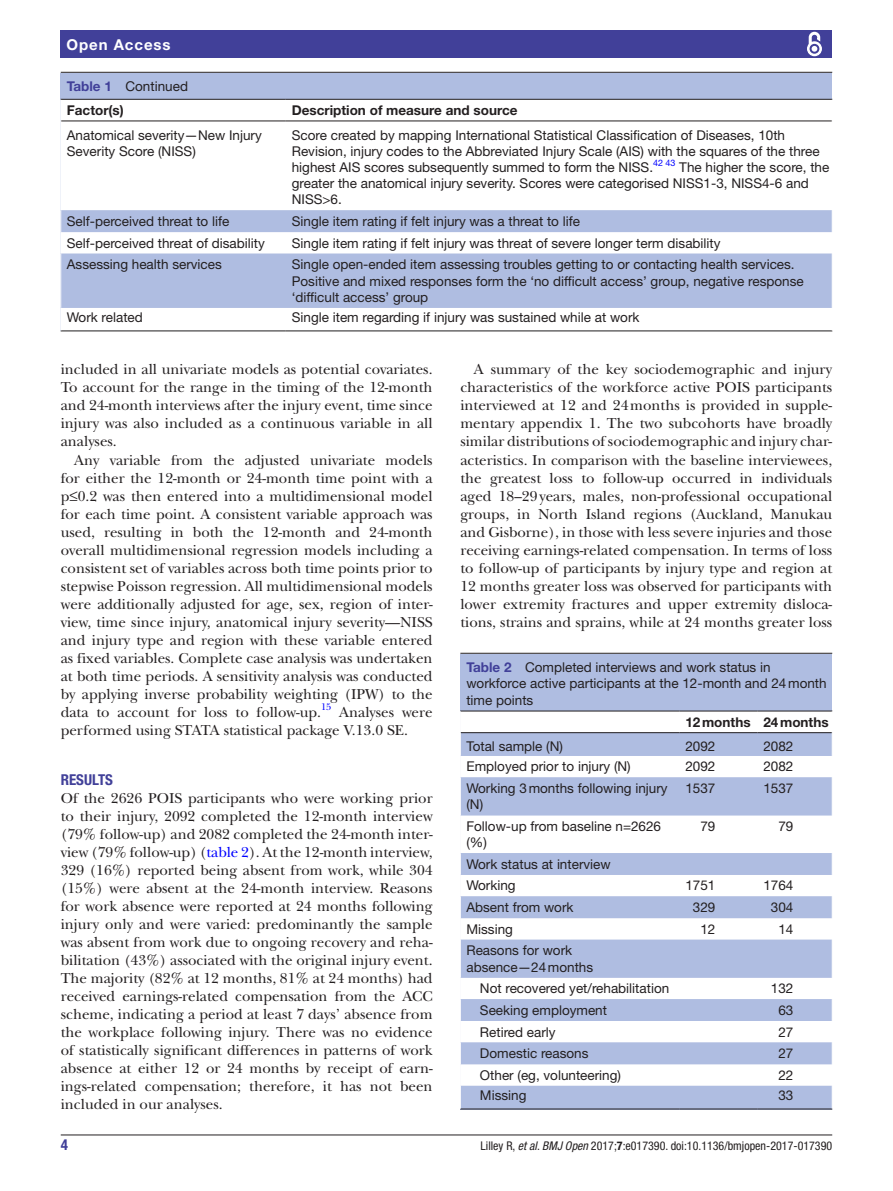
<style>
.page{position:relative;width:893px;height:1191px;background:#fff}
.page>*{position:absolute;margin:0;border:0;box-sizing:border-box;transform-origin:0 0}
.t1{font:15px/18px "New Baskerville";color:#231f20;text-align:justify}
.t2{font:700 15px "Helvetica Neue LT Std";letter-spacing:.065em;color:#fff}
.t3{font:700 condensed 15px "Helvetica Neue LT Std";color:#414099}
.t4{font:13.5px/16.2px "Helvetica Neue LT Std";color:#231f20}
.t5{font:700 13.5px "Helvetica Neue LT Std";color:#231f20}
.t6{font:condensed 12px "Helvetica Neue LT Std";color:#231f20}
.t7{font:9.9px "New Baskerville";color:#00f}
.s1{font-weight:700;color:#414099}
.s2{color:#00f}
.s3{font-style:italic}
.s4{font-weight:700}
</style>
<div class="page">
<hr style="left:61px;top:1134px;width:771px;height:1px;background:#231f20">
<div style="left:61px;top:31px;width:771px;height:27px;background:#414099"></div>
<svg style="left:807px;top:31px;width:15px;height:26px"></svg>
<div style="left:61px;top:91px;width:771px;height:240px;background:#afbde1"></div>
<div style="left:61px;top:100px;width:771px;height:230px;background:#fff"></div>
<svg style="left:61px;top:210px;width:771px;height:98px"></svg>
<hr style="left:61px;top:99px;width:225px;height:1px;background:#231f20">
<hr style="left:61px;top:121px;width:225px;height:1px;background:#231f20">
<hr style="left:286px;top:99px;width:546px;height:1px;background:#231f20">
<hr style="left:286px;top:121px;width:546px;height:1px;background:#231f20">
<hr style="left:61px;top:330px;width:225px;height:1px;background:#231f20">
<hr style="left:286px;top:330px;width:546px;height:1px;background:#231f20">
<svg style="left:60px;top:100px;width:1px;height:21px"></svg>
<svg style="left:60px;top:210px;width:1px;height:44px"></svg>
<svg style="left:60px;top:308px;width:1px;height:22px"></svg>
<div style="left:61px;top:73px;width:771px;height:18px;background:#afbde1"></div>
<hr style="left:61px;top:72px;width:771px;height:1px;background:#231f20">
<div style="left:460px;top:654px;width:372px;height:455px;background:#afbde1"></div>
<hr style="left:460px;top:653px;width:372px;height:1px;background:#231f20">
<div style="left:461px;top:711px;width:371px;height:21px;background:#fff"></div>
<svg style="left:461px;top:733px;width:371px;height:375px"></svg>
<hr style="left:460px;top:710px;width:219px;height:1px;background:#231f20">
<hr style="left:460px;top:732px;width:219px;height:1px;background:#231f20">
<hr style="left:679px;top:710px;width:78px;height:1px;background:#231f20">
<hr style="left:679px;top:732px;width:78px;height:1px;background:#231f20">
<hr style="left:757px;top:710px;width:75px;height:1px;background:#231f20">
<hr style="left:757px;top:732px;width:75px;height:1px;background:#231f20">
<hr style="left:460px;top:1108px;width:219px;height:1px;background:#231f20">
<hr style="left:679px;top:1108px;width:78px;height:1px;background:#231f20">
<hr style="left:757px;top:1108px;width:75px;height:1px;background:#231f20">
<svg style="left:460px;top:711px;width:1px;height:66px"></svg>
<hr style="left:460px;top:777px;width:1px;height:38px;background:#fff">
<hr style="left:460px;top:815px;width:1px;height:38px;background:#fff">
<svg style="left:460px;top:853px;width:1px;height:86px"></svg>
<hr style="left:460px;top:939px;width:1px;height:38px;background:#fff">
<svg style="left:460px;top:977px;width:1px;height:131px"></svg>
<p class="t2" style="left:66px;top:35px;width:106px">Open Access</p>
<p class="t4" style="left:67px;top:78px;width:123px"><span class="s1">Table 1</span> Continued</p>
<p class="t5" style="left:67px;top:102px;width:58px">Factor(s)</p>
<p class="t5" style="left:292px;top:102px;width:227px">Description of measure and source</p>
<p class="t4" style="left:67px;top:126px;width:196px">Anatomical severity—New Injury<br>Severity Score (NISS)</p>
<p class="t4" style="left:292px;top:126px;width:539px">Score created by mapping International Statistical Classification of Diseases, 10th Revision, injury codes to the Abbreviated Injury Scale (AIS) with the squares of the three highest AIS scores subsequently summed to form the NISS.<sup>42</sup> <sup>43</sup> The higher the score, the greater the anatomical injury severity. Scores were categorised NISS1-3, NISS4-6 and NISS&gt;6.</p>
<p class="t4" style="left:67px;top:213px;width:164px">Self-perceived threat to life</p>
<p class="t4" style="left:292px;top:213px;width:290px">Single item rating if felt injury was a threat to life</p>
<p class="t4" style="left:67px;top:235px;width:200px">Self-perceived threat of disability</p>
<p class="t4" style="left:292px;top:235px;width:430px">Single item rating if felt injury was threat of severe longer term disability</p>
<p class="t4" style="left:67px;top:256px;width:157px">Assessing health services</p>
<p class="t4" style="left:292px;top:256px;width:513px">Single open-ended item assessing troubles getting to or contacting health services.<br>Positive and mixed responses form the ‘no difficult access’ group, negative response ‘difficult access’ group</p>
<p class="t4" style="left:67px;top:309px;width:77px">Work related</p>
<p class="t4" style="left:292px;top:309px;width:349px">Single item regarding if injury was sustained while at work</p>
<p class="t1" style="left:61px;top:361px;width:373px">included in all univariate models as potential covariates.<br>To account for the range in the timing of the 12-month and 24-month interviews after the injury event, time since injury was also included as a continuous variable in all analyses.</p>
<p class="t1" style="left:61px;top:451px;width:373px;text-indent:14px">Any variable from the adjusted univariate models for either the 12-month or 24-month time point with a p≤0.2 was then entered into a multidimensional model for each time point. A consistent variable approach was used, resulting in both the 12-month and 24-month overall multidimensional regression models including a consistent set of variables across both time points prior to stepwise Poisson regression. All multidimensional models were additionally adjusted for age, sex, region of inter&shy;view, time since injury, anatomical injury severity—NISS and injury type and region with these variable entered as fixed variables. Complete case analysis was undertaken at both time periods. A sensitivity analysis was conducted by applying inverse probability weighting (IPW) to the data to account for loss to follow-up.</p>
<p class="t7" style="left:321px;top:701px;width:12px">15</p>
<p class="t1" style="left:61px;top:703px;width:373px;text-indent:278px">Analyses were performed using STATA statistical package V.13.0 SE.</p>
<p class="t3" style="left:61px;top:771px;width:54px">RESULTS</p>
<p class="t1" style="left:61px;top:789px;width:373px">Of the 2626 POIS participants who were working prior to their injury, 2092 completed the 12-month interview (79% follow-up) and 2082 completed the 24-month inter&shy;view (79% follow-up) (<span class="s2">table 2</span>). At the 12-month interview, 329 (16%) reported being absent from work, while 304 (15%) were absent at the 24-month interview. Reasons for work absence were reported at 24 months following injury only and were varied: predominantly the sample was absent from work due to ongoing recovery and reha&shy;bilitation (43%) associated with the original injury event.<br>The majority (82% at 12 months, 81% at 24 months) had received earnings-related compensation from the ACC scheme, indicating a period at least 7 days’ absence from the workplace following injury. There was no evidence of statistically significant differences in patterns of work absence at either 12 or 24 months by receipt of earn&shy;ings-related compensation; therefore, it has not been included in our analyses.</p>
<p class="t1" style="left:460px;top:361px;width:373px;text-indent:14px">A summary of the key sociodemographic and injury characteristics of the workforce active POIS participants interviewed at 12 and 24months is provided in supple&shy;mentary appendix 1. The two subcohorts have broadly similar distributions of sociodemographic and injury char&shy;acteristics. In comparison with the baseline interviewees, the greatest loss to follow-up occurred in individuals aged 18–29years, males, non-professional occupational groups, in North Island regions (Auckland, Manukau and Gisborne), in those with less severe injuries and those receiving earnings-related compensation. In terms of loss to follow-up of participants by injury type and region at 12 months greater loss was observed for participants with lower extremity fractures and upper extremity disloca&shy;tions, strains and sprains, while at 24 months greater loss</p>
<p class="t4" style="left:466px;top:658px;width:362px"><span class="s1">Table 2</span> Completed interviews and work status in workforce active participants at the 12-month and 24month time points</p>
<p class="t5" style="left:685px;top:713px;width:145px">12months 24months</p>
<p class="t4" style="left:466px;top:738px;width:98px">Total sample (N)</p>
<p class="t4" style="left:685px;top:738px;width:32px">2092</p>
<p class="t4" style="left:763px;top:738px;width:32px">2082</p>
<p class="t4" style="left:466px;top:758px;width:166px">Employed prior to injury (N)</p>
<p class="t4" style="left:685px;top:758px;width:32px">2092</p>
<p class="t4" style="left:763px;top:758px;width:32px">2082</p>
<p class="t4" style="left:466px;top:780px;width:203px">Working 3months following injury (N)</p>
<p class="t4" style="left:685px;top:780px;width:32px">1537</p>
<p class="t4" style="left:763px;top:780px;width:32px">1537</p>
<p class="t4" style="left:466px;top:818px;width:196px">Follow-up from baseline n=2626 (%)</p>
<p class="t4" style="left:700px;top:818px;width:17px">79</p>
<p class="t4" style="left:778px;top:818px;width:17px">79</p>
<p class="t4" style="left:466px;top:853px;width:146px;line-height:21.6px">Work status at interview<br>Working</p>
<p class="t4" style="left:685px;top:877px;width:32px">1751</p>
<p class="t4" style="left:763px;top:877px;width:32px">1764</p>
<p class="t4" style="left:466px;top:899px;width:109px">Absent from work</p>
<p class="t4" style="left:693px;top:899px;width:24px">329</p>
<p class="t4" style="left:771px;top:899px;width:24px">304</p>
<p class="t4" style="left:466px;top:920px;width:48px">Missing</p>
<p class="t4" style="left:700px;top:920px;width:17px">12</p>
<p class="t4" style="left:778px;top:920px;width:17px">14</p>
<p class="t4" style="left:466px;top:942px;width:128px">Reasons for work absence—24months</p>
<p class="t4" style="left:480px;top:980px;width:191px">Not recovered yet/rehabilitation</p>
<p class="t4" style="left:771px;top:980px;width:24px">132</p>
<p class="t4" style="left:480px;top:1001px;width:129px">Seeking employment</p>
<p class="t4" style="left:778px;top:1001px;width:17px">63</p>
<p class="t4" style="left:480px;top:1023px;width:77px">Retired early</p>
<p class="t4" style="left:778px;top:1023px;width:17px">27</p>
<p class="t4" style="left:480px;top:1045px;width:110px">Domestic reasons</p>
<p class="t4" style="left:778px;top:1045px;width:17px">27</p>
<p class="t4" style="left:480px;top:1066px;width:143px">Other (eg, volunteering)</p>
<p class="t4" style="left:778px;top:1066px;width:17px">22</p>
<p class="t4" style="left:480px;top:1087px;width:48px">Missing</p>
<p class="t4" style="left:778px;top:1087px;width:17px">33</p>
<p class="t3" style="left:61px;top:1135px;width:9px">4</p>
<p class="t6" style="left:481px;top:1138px;width:353px">Lilley R, <span class="s3">et al</span>. <span class="s3">BMJ Open</span> 2017;<span class="s4">7</span>:e017390. doi:10.1136/bmjopen-2017-017390</p>
</div>
